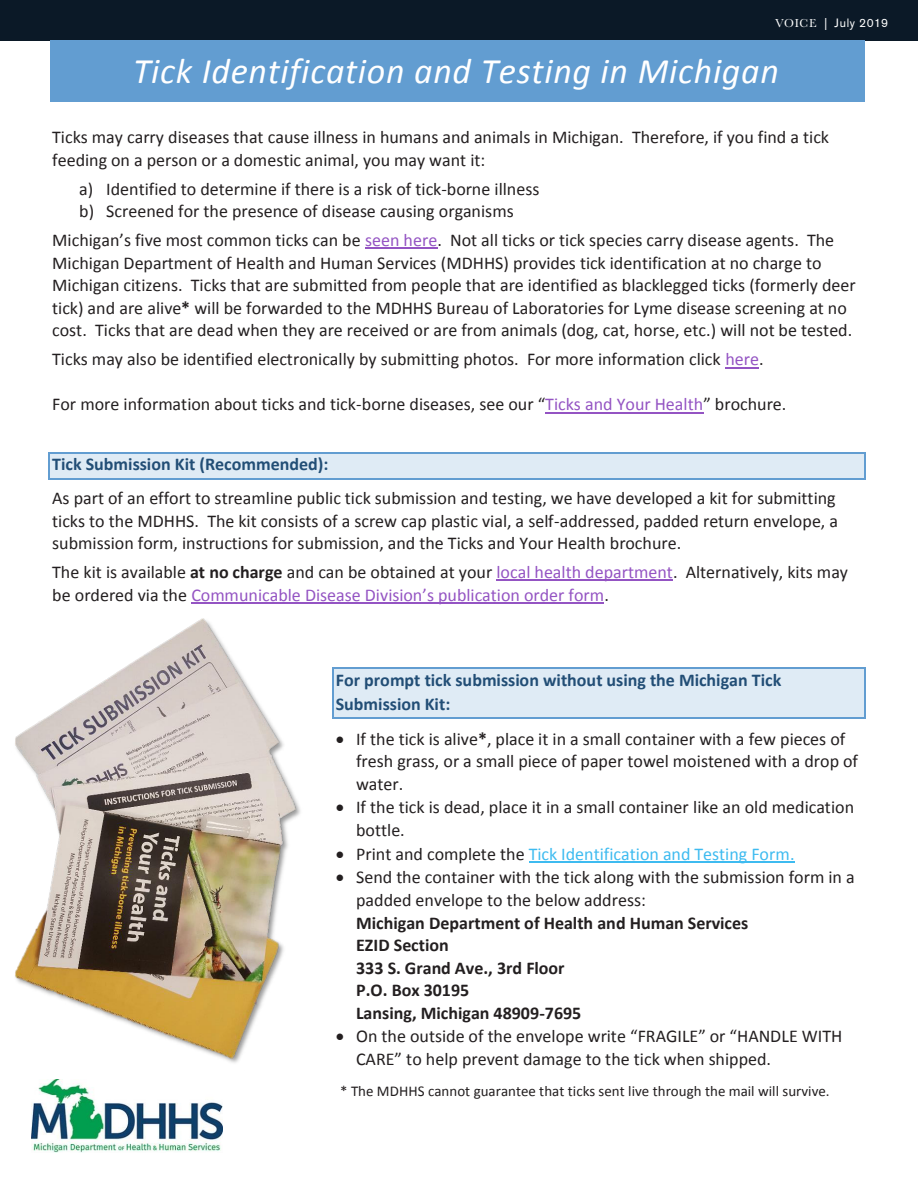
<style>
.page{position:relative;width:918px;height:1188px;background:#fff}
.page>*{position:absolute;margin:0;border:0;box-sizing:border-box;transform-origin:0 0}
.t1{font:italic 36px "Calibri";letter-spacing:.02em;color:#fff}
.t2{font:18px/22.6px "Calibri";color:#231f20}
.t3{font:700 18px/22.6px "Calibri";color:#231f20}
.t4{font:700 18px/24.6px "Calibri";color:#224e76}
.t5{font:18px "Calibri";color:#3ebbf0}
.t6{font:15px "Calibri";color:#231f20}
.t7{font:12px "Akzidenz Grotesk BE";letter-spacing:.05em;color:#fff}
.s1{font-family:"Baskerville"}
.s2{color:#9454c3}
.s3{font-weight:700}
.s4{font-weight:700;color:#224e76}
.s5{color:#231f20}
.s6{font-weight:400}
</style>
<div class="page">
<div style="left:0;top:0;width:918px;height:40px;background:#0b1927"></div>
<div style="left:50px;top:49px;width:814px;height:44px;background:#629dd1"></div>
<div style="left:50px;top:40px;width:814px;height:9px;background:#629dd1"></div>
<div style="left:50px;top:93px;width:814px;height:9px;background:#629dd1"></div>
<hr style="left:365px;top:248px;width:72px;height:1px;background:#9454c3">
<hr style="left:725px;top:367px;width:34px;height:1px;background:#9454c3">
<hr style="left:545px;top:412px;width:158px;height:1px;background:#9454c3">
<div style="left:50px;top:453px;width:814px;height:25px;background:#dfebf5"></div>
<hr style="left:50px;top:452px;width:814px;height:1px;background:#629dd1">
<hr style="left:50px;top:478px;width:814px;height:2px;background:#629dd1">
<svg style="left:49px;top:452px;width:1px;height:28px"></svg>
<hr style="left:864px;top:453px;width:2px;height:25px;background:#629dd1">
<hr style="left:497px;top:580px;width:176px;height:1px;background:#9454c3">
<hr style="left:191px;top:603px;width:413px;height:1px;background:#9454c3">
<div style="left:334px;top:669px;width:530px;height:24px;background:#dfebf5"></div>
<hr style="left:334px;top:667px;width:530px;height:2px;background:#629dd1">
<hr style="left:332px;top:669px;width:2px;height:24px;background:#629dd1">
<hr style="left:864px;top:669px;width:2px;height:24px;background:#629dd1">
<div style="left:334px;top:693px;width:530px;height:25px;background:#dfebf5"></div>
<hr style="left:334px;top:718px;width:530px;height:1px;background:#629dd1">
<hr style="left:332px;top:693px;width:2px;height:25px;background:#629dd1">
<hr style="left:864px;top:693px;width:2px;height:25px;background:#629dd1">
<hr style="left:529px;top:862px;width:265px;height:1px;background:#3ebbf0">
<img style="left:32px;top:1080px;width:191px;height:72px">
<img style="left:15px;top:618px;width:283px;height:443px">
<p class="t7" style="left:775px;top:16px;width:114px"><span class="s1">VOICE</span> | July 2019</p>
<p class="t1" style="left:133px;top:46px;width:647px">Tick Identification and Testing in Michigan</p>
<p class="t2" style="left:52px;top:126px;width:779px">Ticks may carry diseases that cause illness in humans and animals in Michigan. Therefore, if you find a tick feeding on a person or a domestic animal, you may want it:</p>
<p class="t2" style="left:79px;top:178px;width:462px">a) Identified to determine if there is a risk of tick-borne illness b) Screened for the presence of disease causing organisms</p>
<p class="t2" style="left:52px;top:229px;width:805px">Michigan’s five most common ticks can be <span class="s2">seen here</span>. Not all ticks or tick species carry disease agents. The Michigan Department of Health and Human Services (MDHHS) provides tick identification at no charge to Michigan citizens. Ticks that are submitted from people that are identified as blacklegged ticks (formerly deer tick) and are alive<span class="s3">*</span> will be forwarded to the MDHHS Bureau of Laboratories for Lyme disease screening at no cost. Ticks that are dead when they are received or are from animals (dog, cat, horse, etc.) will not be tested.</p>
<p class="t2" style="left:52px;top:348px;width:713px">Ticks may also be identified electronically by submitting photos. For more information click <span class="s2">here</span>.</p>
<p class="t2" style="left:52px;top:393px;width:736px">For more information about ticks and tick-borne diseases, see our “<span class="s2">Ticks and Your Health</span>” brochure.</p>
<p class="t2" style="left:52px;top:448px;width:785px;line-height:33.6px"><span class="s4">Tick Submission Kit (Recommended):<br></span>As part of an effort to streamline public tick submission and testing, we have developed a kit for submitting</p>
<p class="t2" style="left:52px;top:510px;width:787px">ticks to the MDHHS. The kit consists of a screw cap plastic vial, a self-addressed, padded return envelope, a submission form, instructions for submission, and the Ticks and Your Health brochure.</p>
<p class="t2" style="left:52px;top:561px;width:797px">The kit is available <span class="s3">at no charge</span> and can be obtained at your <span class="s2">local health department</span>. Alternatively, kits may be ordered via the <span class="s2">Communicable Disease Division’s publication order form</span>.</p>
<p class="t4" style="left:336px;top:667px;width:447px">For prompt tick submission without using the Michigan Tick<br>Submission Kit:</p>
<p class="t2" style="left:356px;top:727px;width:503px;text-indent:-20px">• If the tick is alive<span class="s3">*</span>, place it in a small container with a few pieces of fresh grass, or a small piece of paper towel moistened with a drop of water.</p>
<p class="t2" style="left:356px;top:796px;width:500px;text-indent:-20px">• If the tick is dead, place it in a small container like an old medication bottle.</p>
<p class="t5" style="left:336px;top:842px;width:460px"><span class="s5">• Print and complete the</span> Tick Identification and Testing Form.</p>
<p class="t3" style="left:356px;top:866px;width:500px;text-indent:-20px">• <span class="s6">Send the container with the tick along with the submission form in a padded envelope to the below address:<br></span>Michigan Department of Health and Human Services<br>EZID Section<br>333 S. Grand Ave., 3rd Floor<br>P.O. Box 30195<br>Lansing, Michigan 48909-7695</p>
<p class="t2" style="left:356px;top:1025px;width:488px;text-indent:-20px">• On the outside of the envelope write “FRAGILE” or “HANDLE WITH<br>CARE” to help prevent damage to the tick when shipped.</p>
<p class="t6" style="left:340px;top:1082px;width:491px">* The MDHHS cannot guarantee that ticks sent live through the mail will survive.</p>
</div>
